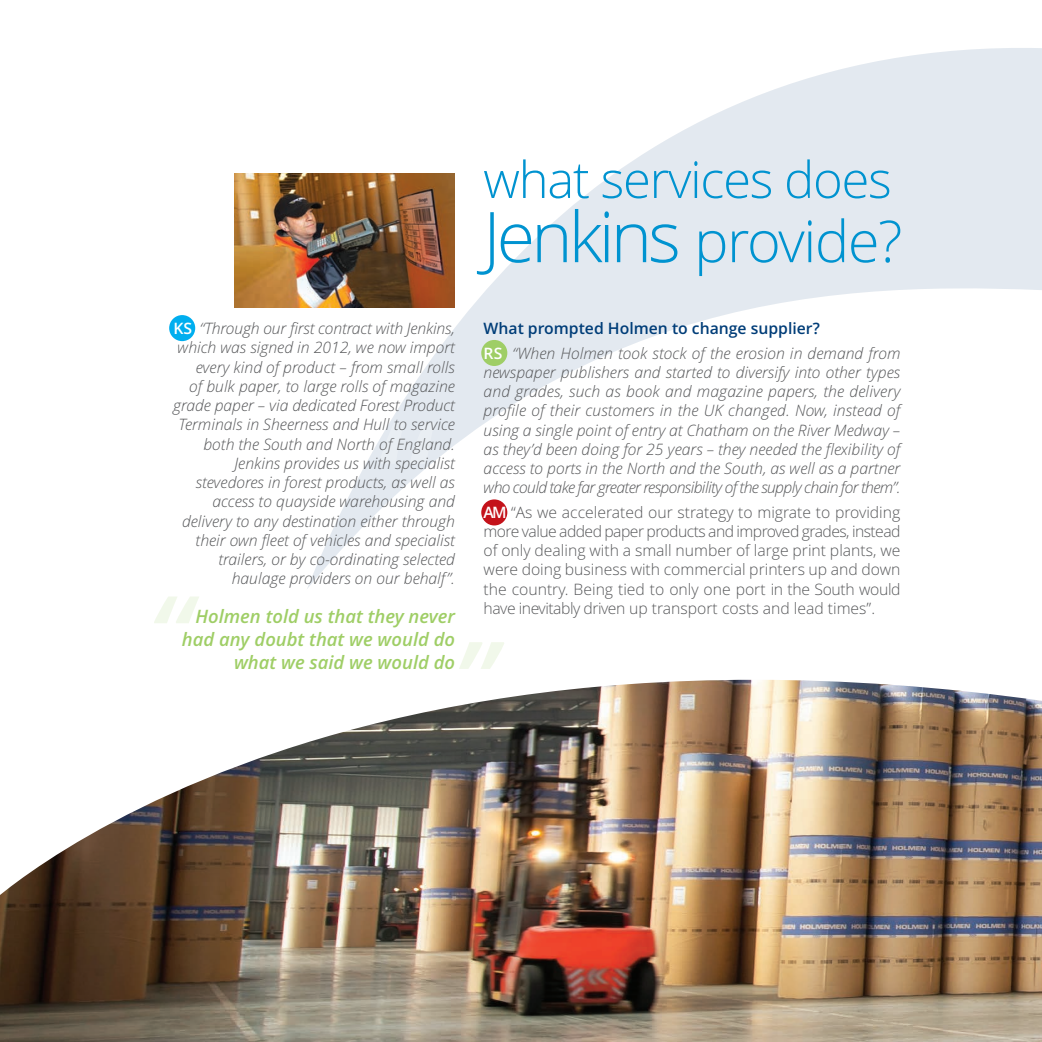
<style>
.page{position:relative;width:1042px;height:1042px;background:#fff}
.page>*{position:absolute;margin:0;border:0;box-sizing:border-box;transform-origin:0 0}
.t1{font:169.58px "Open Sans";color:rgb(255 255 255/.25)}
.t2{font:italic 600 109.38px "Open Sans";color:rgb(159 206 102/.14)}
.t3{font:300 57.75px "Open Sans";letter-spacing:-.025em;color:#0093d0}
.t4{font:300 50.75px "Open Sans";letter-spacing:-.025em;color:#0093d0}
.t5{font:italic 600 18.55px/22.8px "Open Sans";color:#9fce66;text-align:right}
.t6{font:italic 300 15.75px/19.2px "Open Sans";color:#57585a;text-align:right}
.t7{font:300 15.75px/19.2px "Open Sans";color:#57585a;text-align:justify}
.s1{font-size:70px}
.s2{font-weight:600;font-style:normal;color:#fff}
.s3{font-weight:600;font-style:normal;color:#003d78}
.s4{font-weight:600;color:#fff}
</style>
<div class="page">
<svg style="left:307px;top:48px;width:735px;height:541px"></svg>
<img style="left:0;top:679px;width:1041px;height:363px">
<div style="left:169px;top:315px;width:26px;height:26px;background:#00aeef;border-radius:50%"></div>
<img style="left:234px;top:174px;width:221px;height:133px">
<div style="left:481px;top:340px;width:26px;height:26px;background:#9fce66;border-radius:50%"></div>
<div style="left:481px;top:499px;width:26px;height:26px;background:#c4121a;border-radius:50%"></div>
<h3 class="t4" style="left:483px;top:151px;width:410px">what services does</h3>
<h3 class="t3" style="left:483px;top:208px;width:421px"><span class="s1">Jenkins</span> provide?</h3>
<p class="t6" style="left:173px;top:319px;width:283px"><span class="s2">KS</span> “Through our first contract with Jenkins, which was signed in 2012, we now import every kind of product – from small rolls<br>of bulk paper, to large rolls of magazine grade paper – via dedicated Forest Product Terminals in Sheerness and Hull to service both the South and North of England.<br>Jenkins provides us with specialist stevedores in forest products, as well as access to quayside warehousing and delivery to any destination either through their own fleet of vehicles and specialist trailers, or by co-ordinating selected haulage providers on our behalf”.</p>
<p class="t6" style="left:484px;top:317px;width:418px;line-height:24.2px;text-align:left"><span class="s3">What prompted Holmen to change supplier?<br></span><span class="s2">RS</span> “When Holmen took stock of the erosion in demand from</p>
<p class="t6" style="left:484px;top:363px;width:418px;text-align:justify">newspaper publishers and started to diversify into other types and grades, such as book and magazine papers, the delivery profile of their customers in the UK changed. Now, instead of using a single point of entry at Chatham on the River Medway – as they’d been doing for 25 years – they needed the flexibility of access to ports in the North and the South, as well as a partner who could take far greater responsibility of the supply chain for them”.</p>
<p class="t7" style="left:484px;top:502px;width:418px"><span class="s4">AM</span> “As we accelerated our strategy to migrate to providing more value added paper products and improved grades, instead of only dealing with a small number of large print plants, we were doing business with commercial printers up and down the country. Being tied to only one port in the South would have inevitably driven up transport costs and lead times”.</p>
<h1 class="t1" style="left:377px;top:386px;width:61px">“</h1>
<h2 class="t2" style="left:148px;top:573px;width:44px">“</h2>
<p class="t5" style="left:182px;top:605px;width:275px">Holmen told us that they never had any doubt that we would do what we said we would do</p>
<h2 class="t2" style="left:453px;top:618px;width:44px">”</h2>
</div>
